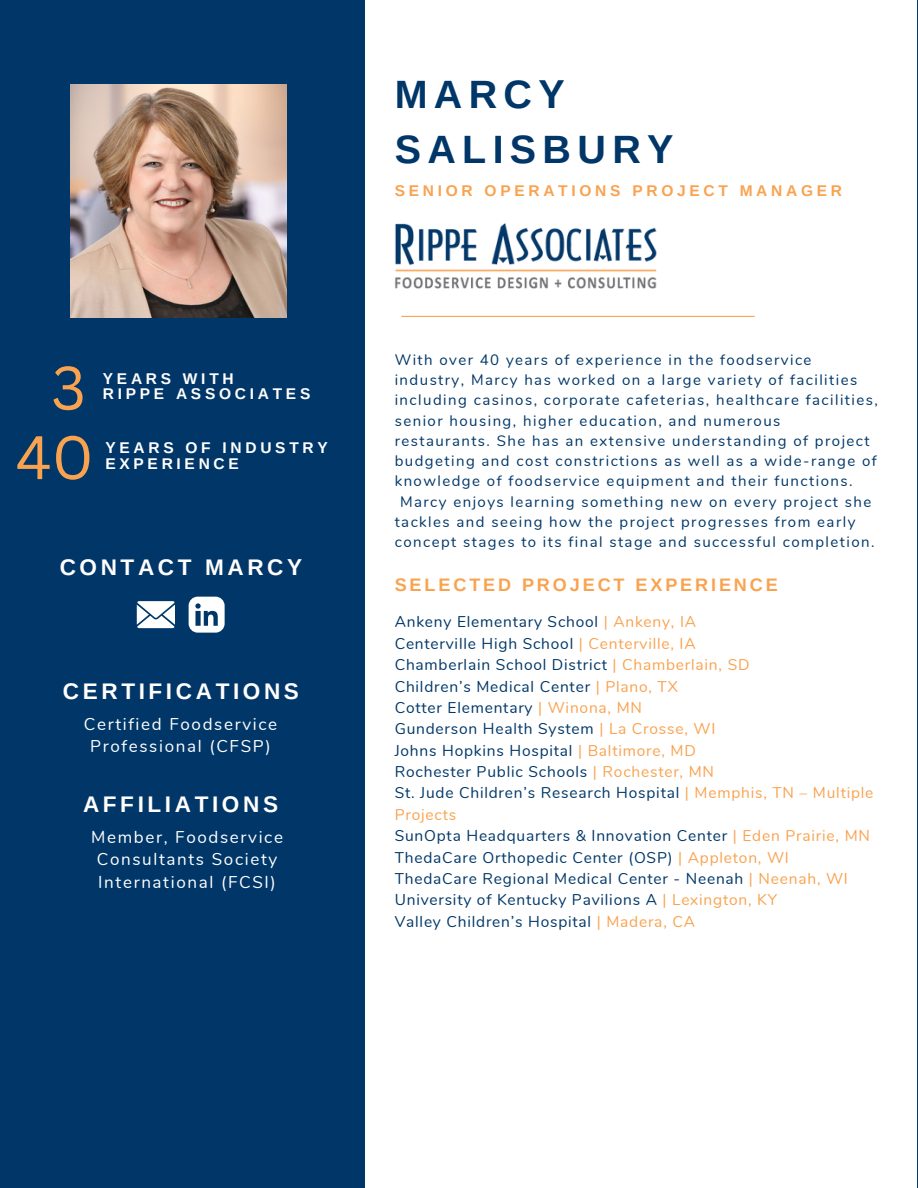
<style>
.page{position:relative;width:918px;height:1188px;background:#003768}
.page>*{position:absolute;margin:0;border:0;box-sizing:border-box;transform-origin:0 0}
.t1{font:60px "Canva Sans";color:#f9a350}
.t2{font:700 39.45px/55.2px "Arimo";letter-spacing:.16em;color:#003768}
.t3{font:700 22.5px "Arimo";letter-spacing:.16em;color:#fffdfd}
.t4{font:700 18px "Arimo";letter-spacing:.16em;color:#f9a350}
.t5{font:16.95px/22.5px "Nunito";letter-spacing:.095em;color:#fff;text-align:center}
.t6{font:15.45px/21.3px "Nunito";letter-spacing:.05em;color:#003768}
.t7{font:700 15.45px "Arimo";letter-spacing:.24em;color:#f9a350}
.t8{font:700 15.45px/15.8px "Arimo";letter-spacing:.24em;color:#fff}
.t9{font:700 15.45px/15.8px "Arimo";letter-spacing:.24em;color:#fffdfd}
.t10{font:15px "Nunito";letter-spacing:.095em;color:#003768}
.s1{color:#f9a350}
</style>
<div class="page">
<div style="left:365px;top:0;width:552px;height:1188px;background:#fff"></div>
<img style="left:70px;top:84px;width:216px;height:233px">
<svg style="left:189px;top:597px;width:36px;height:36px"></svg>
<svg style="left:137px;top:601px;width:38px;height:27px"></svg>
<hr style="left:401px;top:316px;width:354px;height:1px;background:#f9a350">
<img style="left:395px;top:223px;width:262px;height:66px">
<h1 class="t1" style="left:51px;top:346px;width:36px">3</h1>
<p class="t9" style="left:103px;top:371px;width:209px">YEARS WITH<br>RIPPE ASSOCIATES</p>
<h1 class="t1" style="left:15px;top:415px;width:80px">40</h1>
<p class="t8" style="left:105px;top:440px;width:224px">YEARS OF INDUSTRY<br>EXPERIENCE</p>
<h3 class="t3" style="left:60px;top:555px;width:244px">CONTACT MARCY</h3>
<h3 class="t3" style="left:63px;top:679px;width:238px">CERTIFICATIONS</h3>
<p class="t5" style="left:84px;top:713px;width:195px">Certified Foodservice<br>Professional (CFSP)</p>
<h3 class="t3" style="left:83px;top:792px;width:197px">AFFILIATIONS</h3>
<p class="t5" style="left:91px;top:826px;width:193px">Member, Foodservice<br>Consultants Society<br>International (FCSI)</p>
<h2 class="t2" style="left:395px;top:67px;width:280px">MARCY<br>SALISBURY</h2>
<p class="t7" style="left:395px;top:182px;width:449px">SENIOR OPERATIONS PROJECT MANAGER</p>
<p class="t10" style="left:395px;top:350px;width:418px">With over 40 years of experience in the foodservice</p>
<p class="t10" style="left:395px;top:370px;width:464px">industry, Marcy has worked on a large variety of facilities</p>
<p class="t10" style="left:395px;top:390px;width:485px">including casinos, corporate cafeterias, healthcare facilities,</p>
<p class="t10" style="left:395px;top:410px;width:387px">senior housing, higher education, and numerous</p>
<p class="t10" style="left:395px;top:431px;width:476px">restaurants. She has an extensive understanding of project</p>
<p class="t10" style="left:395px;top:451px;width:484px">budgeting and cost constrictions as well as a wide-range of</p>
<p class="t10" style="left:395px;top:471px;width:459px">knowledge of foodservice equipment and their functions.</p>
<p class="t10" style="left:400px;top:491px;width:473px">Marcy enjoys learning something new on every project she</p>
<p class="t10" style="left:395px;top:512px;width:462px">tackles and seeing how the project progresses from early</p>
<p class="t10" style="left:395px;top:532px;width:481px">concept stages to its final stage and successful completion.</p>
<p class="t4" style="left:395px;top:575px;width:385px">SELECTED PROJECT EXPERIENCE</p>
<p class="t6" style="left:395px;top:612px;width:480px">Ankeny Elementary School <span class="s1">| Ankeny, IA<br></span>Centerville High School <span class="s1">| Centerville, IA<br></span>Chamberlain School District <span class="s1">| Chamberlain, SD<br></span>Children’s Medical Center <span class="s1">| Plano, TX<br></span>Cotter Elementary <span class="s1">| Winona, MN<br></span>Gunderson Health System <span class="s1">| La Crosse, WI<br></span>Johns Hopkins Hospital <span class="s1">| Baltimore, MD<br></span>Rochester Public Schools <span class="s1">| Rochester, MN<br></span>St. Jude Children’s Research Hospital <span class="s1">| Memphis, TN – Multiple Projects<br></span>SunOpta Headquarters &amp; Innovation Center <span class="s1">| Eden Prairie, MN </span>ThedaCare Orthopedic Center (OSP) <span class="s1">| Appleton, WI </span>ThedaCare Regional Medical Center - Neenah <span class="s1">| Neenah, WI </span>University of Kentucky Pavilions A <span class="s1">| Lexington, KY<br></span>Valley Children’s Hospital <span class="s1">| Madera, CA</span></p>
</div>
